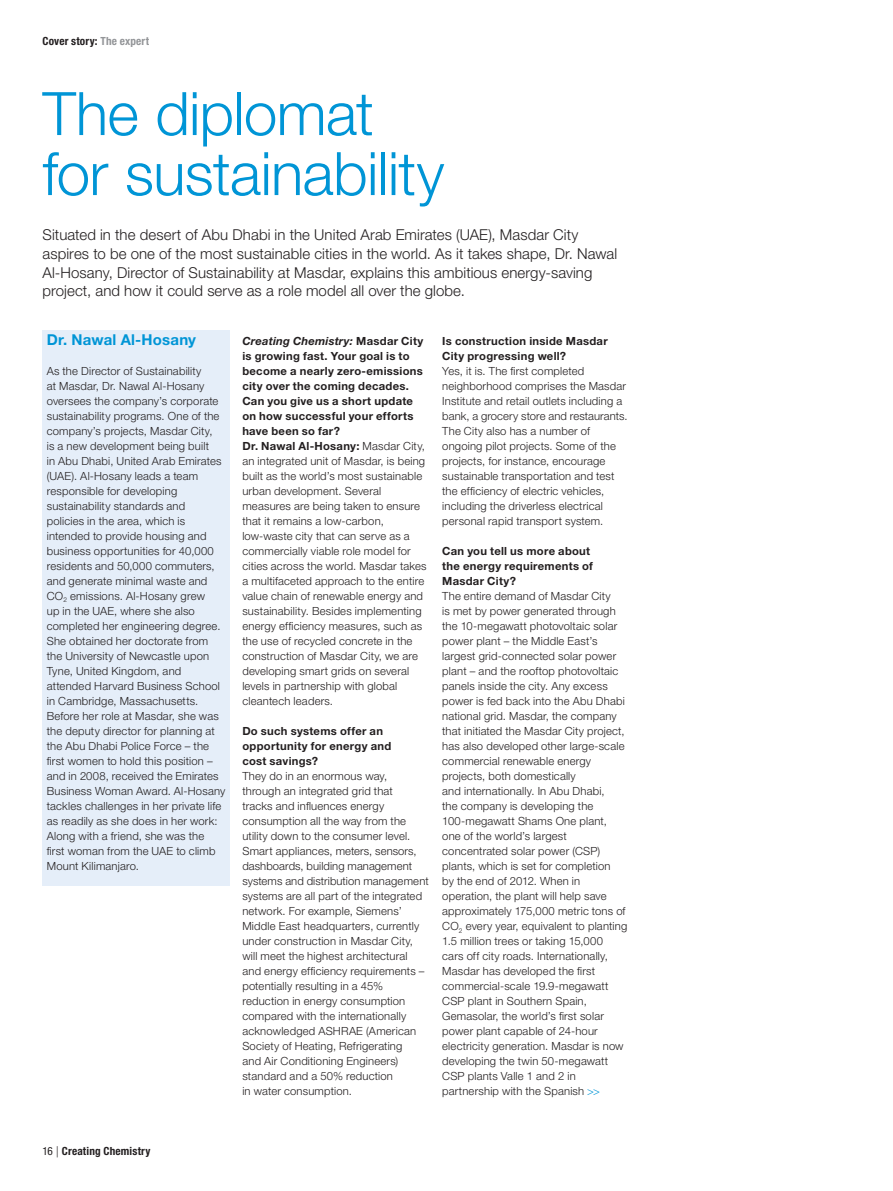
<style>
.page{position:relative;width:893px;height:1191px;background:#fff}
.page>*{position:absolute;margin:0;border:0;box-sizing:border-box;transform-origin:0 0}
.t1{font:300 60px/60px "Helvetica Neue LT Std";letter-spacing:-.01em;color:#0095d6}
.t2{font:300 15px/18.8px "Helvetica Neue LT Std";letter-spacing:.005em;color:#231f20}
.t3{font:700 15px "Helvetica Neue LT Std";letter-spacing:.015em;color:#0095d6}
.t4{font:300 11.25px/15px "Helvetica Neue LT Std";letter-spacing:.015em;color:#231f20}
.t5{font:700 11.25px/15px "Helvetica Neue LT Std";letter-spacing:.025em;color:#231f20}
.t6{font:700 condensed 11.25px "Helvetica Neue LT Std";letter-spacing:.015em;color:#231f20}
.s1{color:#939598}
.s2{font-weight:700;font-style:italic}
.s3{font-weight:700}
.s4{color:#0095d6}
.s5{font-weight:400}
.s6{font-weight:300;font-stretch:normal}
</style>
<div class="page">
<div style="left:43px;top:330px;width:187px;height:555px;background:#e5eef9"></div>
<p class="t6" style="left:43px;top:37px;width:108px">Cover story: <span class="s1">The expert</span></p>
<h1 class="t1" style="left:43px;top:91px;width:403px">The diplomat for sustainability</h1>
<p class="t2" style="left:43px;top:227px;width:576px">Situated in the desert of Abu Dhabi in the United Arab Emirates (UAE), Masdar City aspires to be one of the most sustainable cities in the world. As it takes shape, Dr. Nawal Al-Hosany, Director of Sustainability at Masdar, explains this ambitious energy-saving project, and how it could serve as a role model all over the globe.</p>
<h2 class="t3" style="left:47px;top:334px;width:151px">Dr. Nawal Al-Hosany</h2>
<p class="t4" style="left:47px;top:365px;width:180px">As the Director of Sustainability<br>at Masdar, Dr. Nawal Al-Hosany oversees the company’s corporate sustainability programs. One of the company’s projects, Masdar City,<br>is a new development being built<br>in Abu Dhabi, United Arab Emirates (UAE). Al-Hosany leads a team responsible for developing sustainability standards and policies in the area, which is intended to provide housing and business opportunities for 40,000 residents and 50,000 commuters, and generate minimal waste and<br>CO<sub>2</sub> emissions. Al-Hosany grew<br>up in the UAE, where she also completed her engineering degree.<br>She obtained her doctorate from the University of Newcastle upon<br>Tyne, United Kingdom, and attended Harvard Business School in Cambridge, Massachusetts.<br>Before her role at Masdar, she was the deputy director for planning at the Abu Dhabi Police Force – the first women to hold this position – and in 2008, received the Emirates<br>Business Woman Award. Al-Hosany tackles challenges in her private life as readily as she does in her work:<br>Along with a friend, she was the<br>first woman from the UAE to climb<br>Mount Kilimanjaro.</p>
<p class="t4" style="left:242px;top:335px;width:186px"><span class="s2">Creating Chemistry:</span> <span class="s3">Masdar City is growing fast. Your goal is to become a nearly zero-emissions city over the coming decades.<br>Can you give us a short update on how successful your efforts have been so far?<br>Dr. Nawal Al-Hosany:</span> Masdar City, an integrated unit of Masdar, is being built as the world’s most sustainable urban development. Several measures are being taken to ensure that it remains a low-carbon, low-waste city that can serve as a commercially viable role model for cities across the world. Masdar takes a multifaceted approach to the entire value chain of renewable energy and sustainability. Besides implementing energy efficiency measures, such as the use of recycled concrete in the construction of Masdar City, we are developing smart grids on several levels in partnership with global cleantech leaders.</p>
<p class="t5" style="left:242px;top:725px;width:150px">Do such systems offer an opportunity for energy and cost savings?</p>
<p class="t4" style="left:242px;top:770px;width:188px">They do in an enormous way,<br>through an integrated grid that<br>tracks and influences energy consumption all the way from the utility down to the consumer level.<br>Smart appliances, meters, sensors, dashboards, building management systems and distribution management systems are all part of the integrated network. For example, Siemens’ Middle East headquarters, currently under construction in Masdar City, will meet the highest architectural and energy efficiency requirements – potentially resulting in a 45% reduction in energy consumption compared with the internationally acknowledged ASHRAE (American Society of Heating, Refrigerating<br>and Air Conditioning Engineers) standard and a 50% reduction<br>in water consumption.</p>
<p class="t5" style="left:442px;top:335px;width:167px">Is construction inside Masdar<br>City progressing well?</p>
<p class="t4" style="left:442px;top:365px;width:187px">Yes, it is. The first completed neighborhood comprises the Masdar Institute and retail outlets including a bank, a grocery store and restaurants.<br>The City also has a number of ongoing pilot projects. Some of the projects, for instance, encourage sustainable transportation and test the efficiency of electric vehicles, including the driverless electrical personal rapid transport system.</p>
<p class="t5" style="left:442px;top:545px;width:152px">Can you tell us more about the energy requirements of<br>Masdar City?</p>
<p class="t4" style="left:442px;top:590px;width:187px">The entire demand of Masdar City<br>is met by power generated through the 10-megawatt photovoltaic solar power plant – the Middle East’s largest grid-connected solar power plant – and the rooftop photovoltaic panels inside the city. Any excess power is fed back into the Abu Dhabi national grid. Masdar, the company that initiated the Masdar City project, has also developed other large-scale commercial renewable energy projects, both domestically<br>and internationally. In Abu Dhabi,<br>the company is developing the 100-megawatt Shams One plant, one of the world’s largest concentrated solar power (CSP) plants, which is set for completion<br>by the end of 2012. When in operation, the plant will help save approximately 175,000 metric tons of CO<sub>2</sub> every year, equivalent to planting 1.5 million trees or taking 15,000<br>cars off city roads. Internationally, Masdar has developed the first commercial-scale 19.9-megawatt CSP plant in Southern Spain, Gemasolar, the world’s first solar power plant capable of 24-hour electricity generation. Masdar is now developing the twin 50-megawatt CSP plants Valle 1 and 2 in partnership with the Spanish <span class="s4">&gt;&gt;</span></p>
<p class="t6" style="left:43px;top:1147px;width:109px"><span class="s5">16</span> <span class="s6">|</span> Creating Chemistry</p>
</div>
